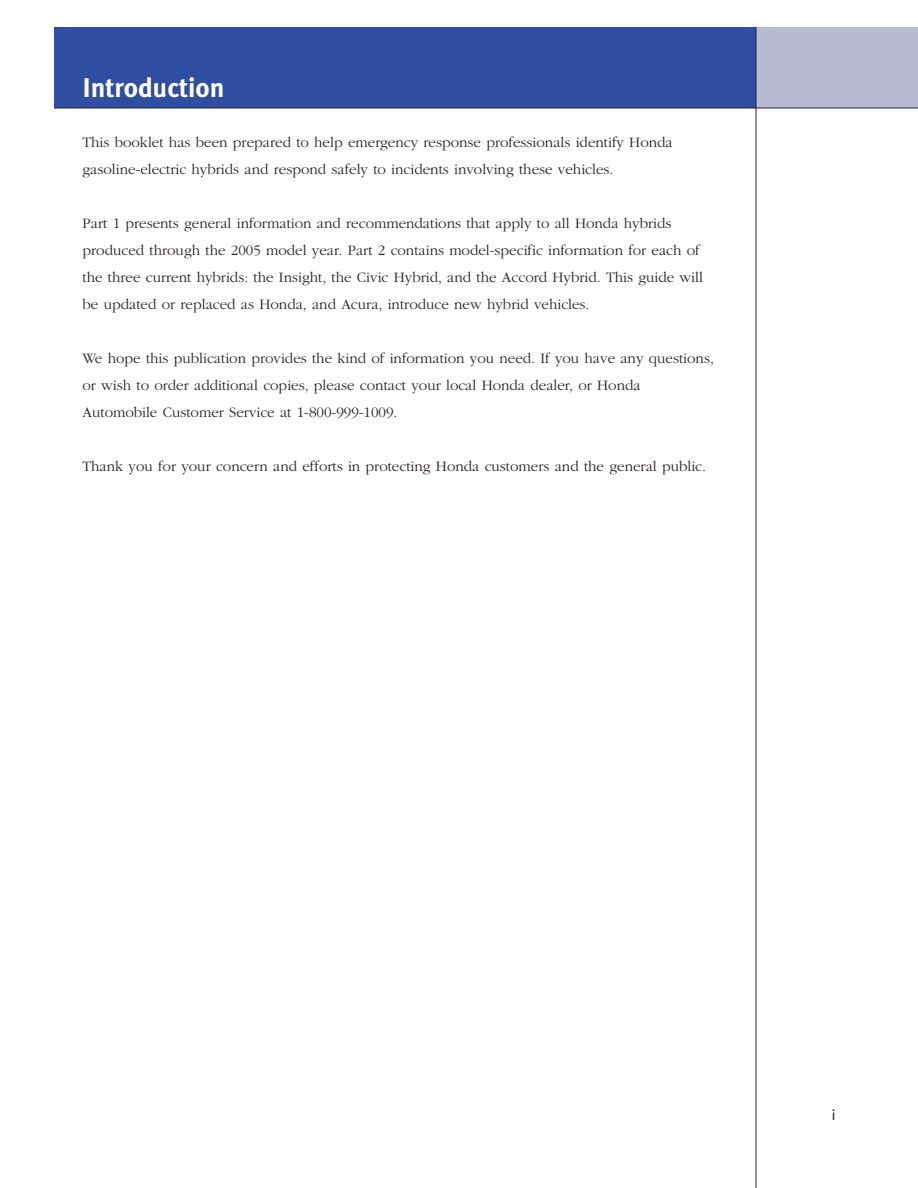
<style>
.page{position:relative;width:918px;height:1188px;background:#fff}
.page>*{position:absolute;margin:0;border:0;box-sizing:border-box;transform-origin:0 0}
.t1{font:700 27px "Meta Plus";color:#fff}
.t2{font:300 15px/27px "Garamond";color:#231f20}
.t3{font:15px "Meta Plus Normal";color:#231f20}
</style>
<div class="page">
<div style="left:54px;top:27px;width:702px;height:81px;background:#2f4ea1"></div>
<div style="left:756px;top:27px;width:162px;height:81px;background:#b8bad3"></div>
<hr style="left:54px;top:108px;width:864px;height:1px;background:#231f20">
<hr style="left:756px;top:27px;width:1px;height:1161px;background:#231f20">
<h1 class="t1" style="left:82px;top:75px;width:143px">Introduction</h1>
<p class="t2" style="left:82px;top:130px;width:592px">This booklet has been prepared to help emergency response professionals identify Honda gasoline-electric hybrids and respond safely to incidents involving these vehicles.</p>
<p class="t2" style="left:82px;top:211px;width:622px">Part 1 presents general information and recommendations that apply to all Honda hybrids produced through the 2005 model year. Part 2 contains model-specific information for each of the three current hybrids: the Insight, the Civic Hybrid, and the Accord Hybrid. This guide will be updated or replaced as Honda, and Acura, introduce new hybrid vehicles.</p>
<p class="t2" style="left:82px;top:346px;width:633px">We hope this publication provides the kind of information you need. If you have any questions, or wish to order additional copies, please contact your local Honda dealer, or Honda<br>Automobile Customer Service at 1-800-999-1009.</p>
<p class="t2" style="left:82px;top:454px;width:625px">Thank you for your concern and efforts in protecting Honda customers and the general public.</p>
<p class="t3" style="left:832px;top:1110px;width:5px">i</p>
</div>
